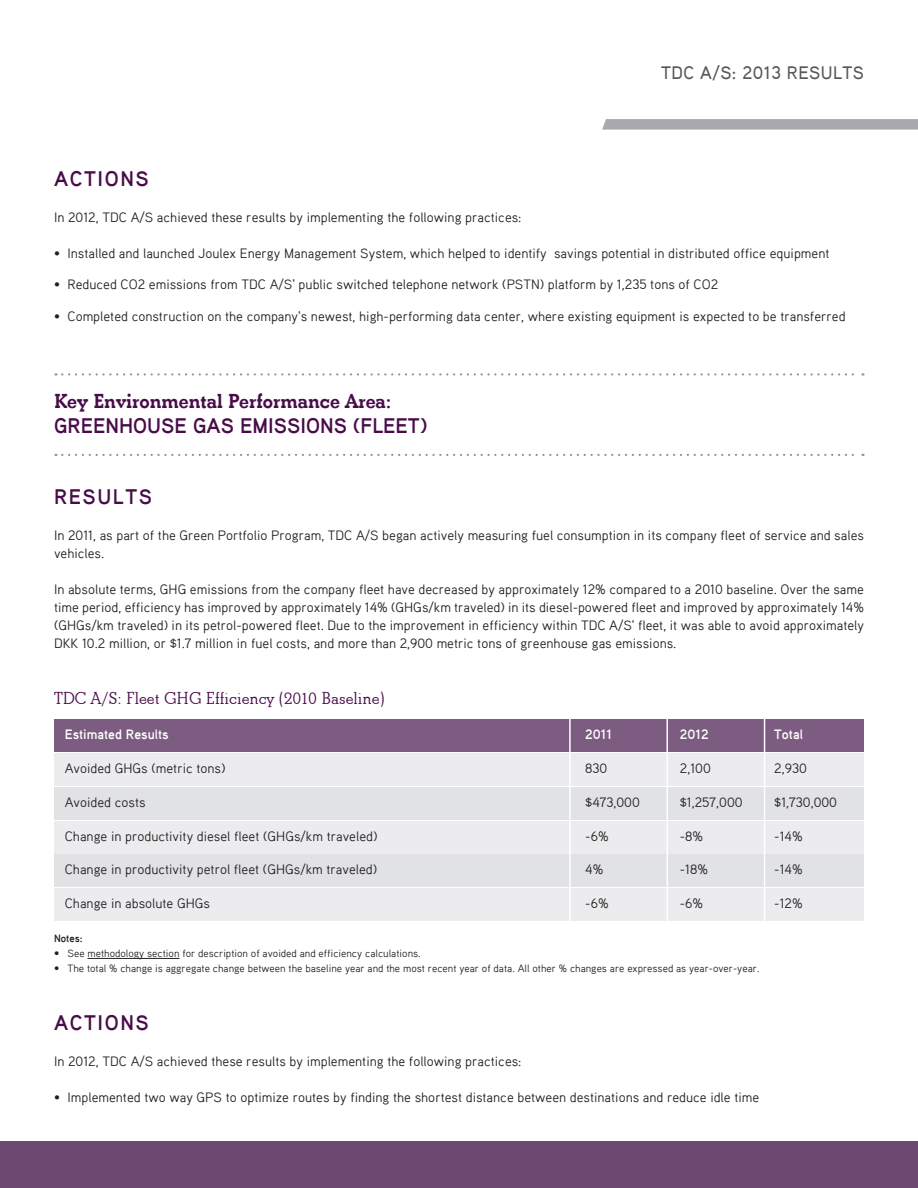
<style>
.page{position:relative;width:918px;height:1188px;background:#fff}
.page>*{position:absolute;margin:0;border:0;box-sizing:border-box;transform-origin:0 0}
.t1{font:700 21px "Beton";color:#480c49}
.t2{font:700 21px "Aaux Pro";color:#480c49}
.t3{font:700 21px "Aaux Pro";letter-spacing:.075em;color:#480c49}
.t4{font:600 18px "Beton EF";color:#480c49}
.t5{font:500 18px "Aaux Pro";letter-spacing:.025em;color:#57585a}
.t6{font:13.5px/18px "Aaux Pro";color:#231f20}
.t7{font:700 13.5px "Aaux Pro";color:#fff}
.t8{font:10.5px "Aaux Pro";color:#231f20}
.t9{font:700 10.5px "Aaux Pro";color:#231f20}
.s1{font-family:"Trade Gothic Cond Eighteen"}
</style>
<div class="page">
<div style="left:0;top:1142px;width:918px;height:46px;background:#6d4971"></div>
<svg style="left:602px;top:119px;width:316px;height:11px;background:#acadb1"></svg>
<svg style="left:56px;top:373px;width:807px;height:3px"></svg>
<svg style="left:56px;top:454px;width:807px;height:2px"></svg>
<hr style="left:87px;top:958px;width:93px;height:1px;background:#231f20">
<div style="left:54px;top:719px;width:810px;height:33px;background:#7c5c80"></div>
<div style="left:54px;top:753px;width:810px;height:32px;background:#ececee"></div>
<div style="left:54px;top:787px;width:810px;height:32px;background:#e1e2e4"></div>
<div style="left:54px;top:821px;width:810px;height:32px;background:#ececee"></div>
<div style="left:54px;top:889px;width:810px;height:32px;background:#ececee"></div>
<div style="left:54px;top:855px;width:810px;height:32px;background:#e1e2e4"></div>
<hr style="left:666px;top:718px;width:2px;height:210px;background:#fff">
<hr style="left:569px;top:718px;width:2px;height:210px;background:#fff">
<hr style="left:764px;top:718px;width:1px;height:210px;background:#fff">
<p class="t5" style="left:661px;top:61px;width:205px">TDC A/S: 2013 RESULTS</p>
<p class="t3" style="left:54px;top:165px;width:96px">ACTIONS</p>
<p class="t6" style="left:54px;top:208px;width:469px">In 2012, TDC A/S achieved these results by implementing the following practices:</p>
<p class="t6" style="left:54px;top:244px;width:777px">¥ Installed and launched Joulex Energy Management System, which helped to identify savings potential in distributed office equipment</p>
<p class="t6" style="left:54px;top:275px;width:666px">¥ Reduced CO2 emissions from TDC A/S’ public switched telephone network (PSTN) platform by 1,235 tons of CO2</p>
<p class="t6" style="left:54px;top:307px;width:793px">¥ Completed construction on the company’s newest, high-performing data center, where existing equipment is expected to be transferred</p>
<p class="t1" style="left:54px;top:389px;width:338px">Key Environmental Performance Area:</p>
<p class="t2" style="left:54px;top:412px;width:374px">GREENHOUSE GAS EMISSIONS (FLEET)</p>
<p class="t3" style="left:54px;top:483px;width:99px">RESULTS</p>
<p class="t6" style="left:54px;top:526px;width:812px">In 2011, as part of the Green Portfolio Program, TDC A/S began actively measuring fuel consumption in its company fleet of service and sales vehicles.</p>
<p class="t6" style="left:54px;top:580px;width:812px;text-align:justify">In absolute terms, GHG emissions from the company fleet have decreased by approximately 12% compared to a 2010 baseline. Over the same time period, efficiency has improved by approximately 14% (GHGs/km traveled) in its diesel-powered fleet and improved by approximately 14% (GHGs/km traveled) in its petrol-powered fleet. Due to the improvement in efficiency within TDC A/S’ fleet, it was able to avoid approximately DKK 10.2 million, or $1.7 million in fuel costs, and more than 2,900 metric tons of greenhouse gas emissions.</p>
<p class="t4" style="left:54px;top:688px;width:332px">TDC A/S: Fleet GHG Efficiency (2010 Baseline)</p>
<p class="t7" style="left:65px;top:726px;width:105px">Estimated Results</p>
<p class="t6" style="left:65px;top:759px;width:162px">Avoided GHGs (metric tons)</p>
<p class="t6" style="left:65px;top:793px;width:82px">Avoided costs</p>
<p class="t6" style="left:65px;top:826px;width:314px">Change in productivity diesel fleet (GHGs/km traveled)</p>
<p class="t6" style="left:65px;top:860px;width:314px">Change in productivity petrol fleet (GHGs/km traveled)</p>
<p class="t6" style="left:65px;top:894px;width:147px">Change in absolute GHGs</p>
<p class="t7" style="left:585px;top:726px;width:28px">2011</p>
<p class="t7" style="left:680px;top:726px;width:30px">2012</p>
<p class="t7" style="left:774px;top:726px;width:30px">Total</p>
<p class="t6" style="left:585px;top:759px;width:24px">830</p>
<p class="t6" style="left:680px;top:759px;width:32px">2,100</p>
<p class="t6" style="left:774px;top:759px;width:34px">2,930</p>
<p class="t6" style="left:585px;top:793px;width:56px">$473,000</p>
<p class="t6" style="left:680px;top:793px;width:64px">$1,257,000</p>
<p class="t6" style="left:774px;top:793px;width:64px">$1,730,000</p>
<p class="t6" style="left:585px;top:826px;width:25px">-6%</p>
<p class="t6" style="left:680px;top:826px;width:25px">-8%</p>
<p class="t6" style="left:774px;top:826px;width:30px">-14%</p>
<p class="t6" style="left:585px;top:860px;width:20px">4%</p>
<p class="t6" style="left:680px;top:860px;width:30px">-18%</p>
<p class="t6" style="left:774px;top:860px;width:30px">-14%</p>
<p class="t6" style="left:585px;top:894px;width:25px">-6%</p>
<p class="t6" style="left:680px;top:894px;width:25px">-6%</p>
<p class="t6" style="left:774px;top:894px;width:30px">-12%</p>
<p class="t9" style="left:54px;top:932px;width:30px">Notes:</p>
<p class="t8" style="left:54px;top:947px;width:368px"><span class="s1">•</span> See methodology section for description of avoided and efficiency calculations.</p>
<p class="t8" style="left:54px;top:962px;width:707px"><span class="s1">•</span> The total % change is aggregate change between the baseline year and the most recent year of data. All other % changes are expressed as year-over-year.</p>
<p class="t3" style="left:54px;top:1009px;width:96px">ACTIONS</p>
<p class="t6" style="left:54px;top:1052px;width:469px">In 2012, TDC A/S achieved these results by implementing the following practices:</p>
<p class="t6" style="left:54px;top:1088px;width:707px">¥ Implemented two way GPS to optimize routes by finding the shortest distance between destinations and reduce idle time</p>
</div>
